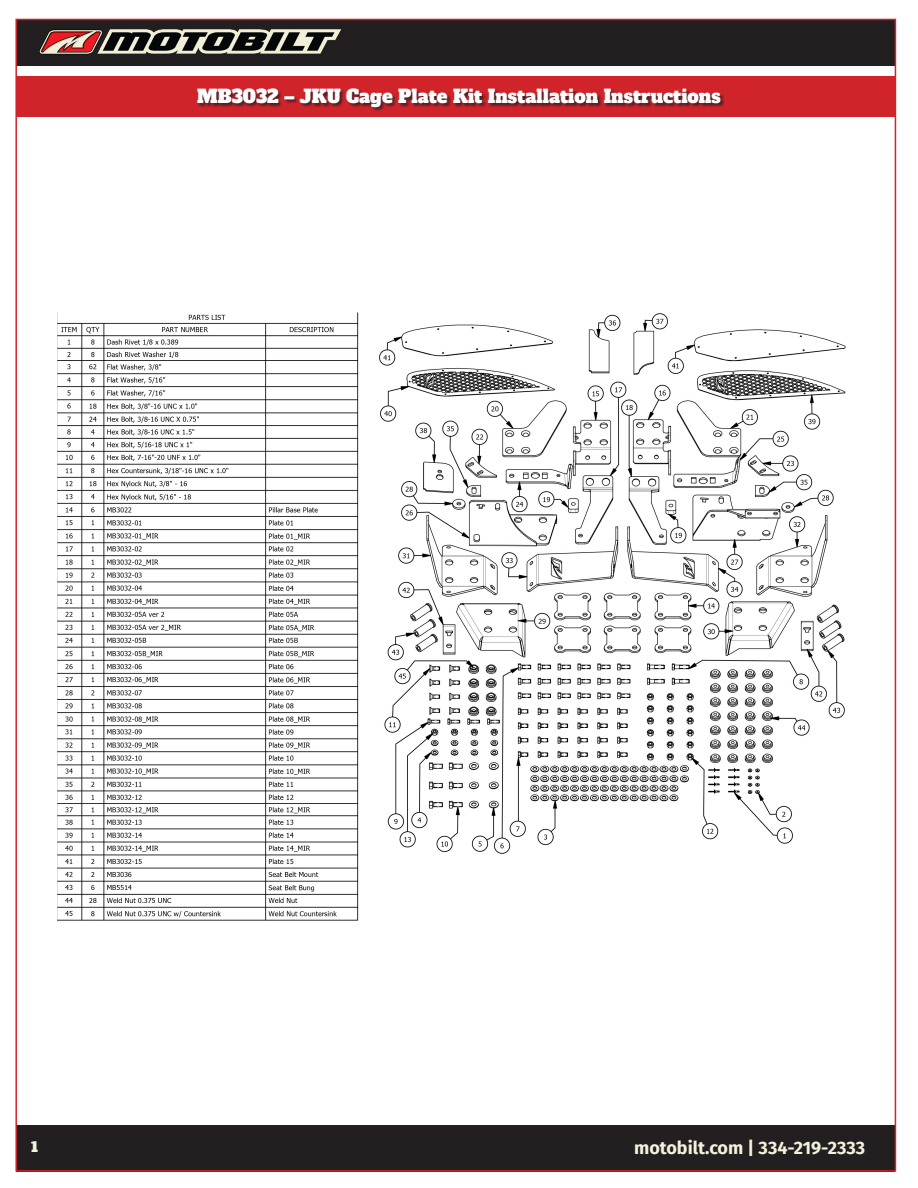
<style>
.page{position:relative;width:918px;height:1188px;background:#fff}
.page>*{position:absolute;margin:0;border:0;box-sizing:border-box;transform-origin:0 0}
.t1{font:18px "Alfa Slab One";color:#fff}
.t2{font:700 18px "Fira Sans";color:#f5f2db}
.t3{font:13.5px "Alfa Slab One";color:#f5f2db}
</style>
<div class="page">
<div style="left:16px;top:19px;width:880px;height:47px;background:#231f20"></div>
<div style="left:16px;top:1125px;width:879px;height:46px;background:#231f20"></div>
<img style="left:40px;top:29px;width:301px;height:25px">
<div style="left:16px;top:76px;width:880px;height:40px;background:#d1232a"></div>
<div style="left:198px;top:89px;width:527px;height:22px;background:#231f20;opacity:.75"></div>
<img style="left:57px;top:312px;width:789px;height:610px">
<p class="t1" style="left:197px;top:80px;width:525px">MB3032 – JKU Cage Plate Kit Installation Instructions</p>
<p class="t3" style="left:31px;top:1135px;width:9px">1</p>
<p class="t2" style="left:634px;top:1132px;width:232px">motobilt.com | 334-219-2333</p>
</div>
